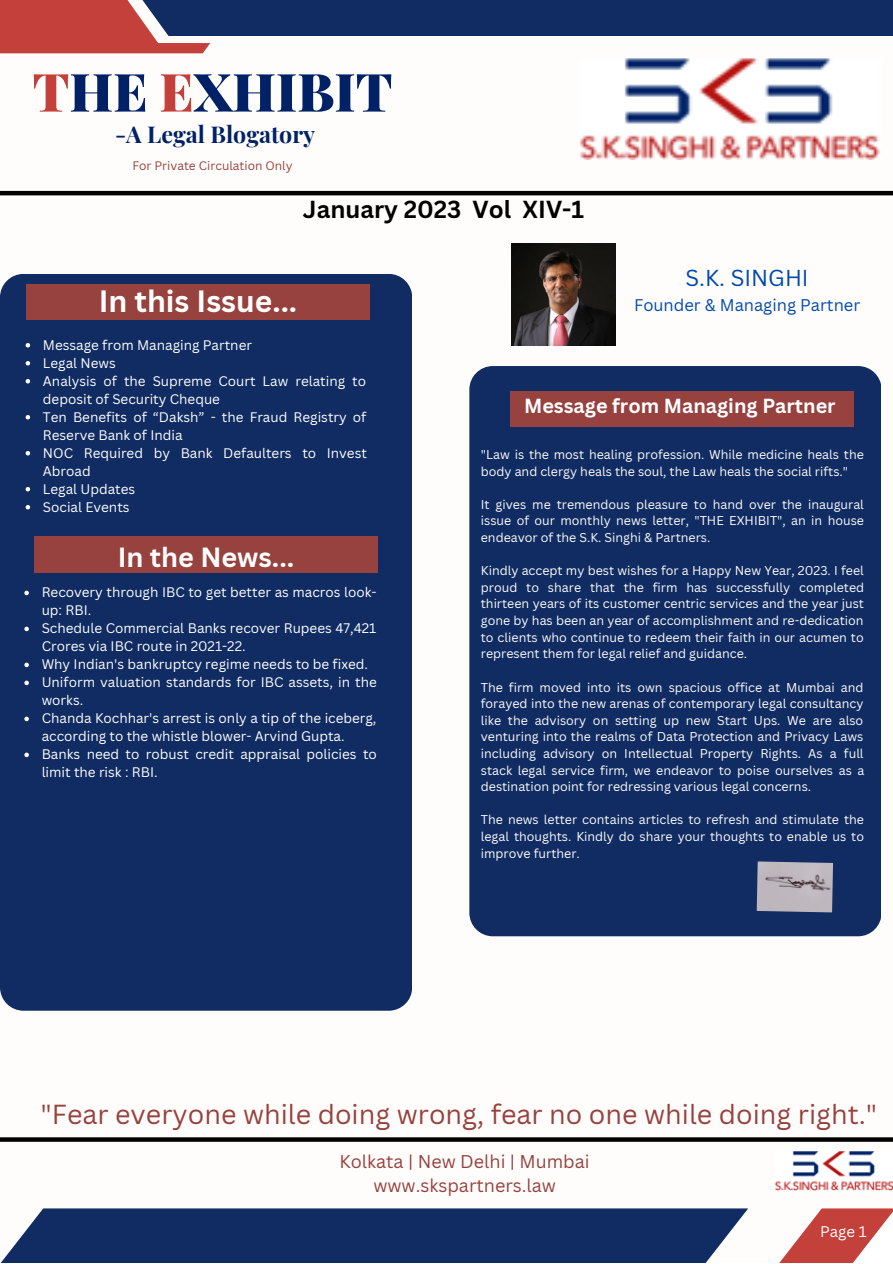
<style>
.page{position:relative;width:893px;height:1264px;background:#fff}
.page>*{position:absolute;margin:0;border:0;box-sizing:border-box;transform-origin:0 0}
.t1{font:900 52.8px "Playfair Display";color:#012167}
.t2{font:700 30px "Canva Sans";color:#fff}
.t3{font:700 27px "Canva Sans";color:#fff}
.t4{font:26.85px "Canva Sans";color:#97423f}
.t5{font:700 24px "Canva Sans";color:#000}
.t6{font:700 23.25px "Playfair Display";color:#012167}
.t7{font:22.5px "Canva Sans";color:#004aad}
.t8{font:700 19.8px "Canva Sans";color:#fff}
.t9{font:18px/24.8px "Canva Sans";color:#97423f;text-align:center}
.t10{font:16.5px "Canva Sans";color:#004aad}
.t11{font:15px "Canva Sans";color:#fff}
.t12{font:13.5px/18px "Canva Sans";color:#fff}
.t13{font:12.45px/16.6px "Canva Sans";color:#fffdfb;text-align:justify}
.t14{font:12px "Canva Sans";color:#97423f}
.s1{color:#c4403a}
</style>
<div class="page">
<div style="left:0;top:0;width:892px;height:1262px;background:#fffdfb"></div>
<div style="left:0;top:274px;width:411px;height:736px;background:#102c62;border-radius:23px"></div>
<img style="left:580px;top:59px;width:300px;height:100px">
<img style="left:775px;top:1151px;width:117px;height:40px">
<hr style="left:0;top:191px;width:892px;height:4px;background:#000">
<div style="left:469px;top:366px;width:411px;height:570px;background:#102c62;border-radius:23px"></div>
<div style="left:510px;top:391px;width:343px;height:36px;background:#97423f"></div>
<svg style="left:0;top:1137px;width:892px;height:4px;background:#131312"></svg>
<div style="left:35px;top:536px;width:342px;height:37px;background:#97423f"></div>
<div style="left:0;top:0;width:210px;height:53px;background:#c4403a"></div>
<div style="left:115px;top:0;width:777px;height:36px;background:#102c62"></div>
<div style="left:0;top:1208px;width:748px;height:54px;background:#102c62"></div>
<svg style="left:780px;top:1208px;width:112px;height:54px;fill:#c4403a"></svg>
<img style="left:511px;top:243px;width:104px;height:103px">
<div style="left:26px;top:284px;width:343px;height:35px;background:#97423f"></div>
<img style="left:756px;top:861px;width:77px;height:51px">
<svg style="left:24px;top:590px;width:5px;height:5px"></svg>
<svg style="left:24px;top:626px;width:5px;height:5px"></svg>
<svg style="left:24px;top:662px;width:5px;height:5px"></svg>
<svg style="left:24px;top:680px;width:5px;height:5px"></svg>
<svg style="left:24px;top:716px;width:5px;height:5px"></svg>
<svg style="left:24px;top:752px;width:5px;height:5px"></svg>
<svg style="left:26px;top:343px;width:4px;height:4px"></svg>
<svg style="left:26px;top:361px;width:4px;height:4px"></svg>
<svg style="left:26px;top:379px;width:4px;height:4px"></svg>
<svg style="left:26px;top:415px;width:4px;height:4px"></svg>
<svg style="left:26px;top:451px;width:4px;height:4px"></svg>
<svg style="left:26px;top:487px;width:4px;height:4px"></svg>
<svg style="left:26px;top:505px;width:4px;height:4px"></svg>
<h1 class="t1" style="left:32px;top:55px;width:361px"><span class="s1">T</span>HE <span class="s1">E</span>XHIBIT</h1>
<h3 class="t6" style="left:115px;top:118px;width:201px">-A Legal Blogatory</h3>
<p class="t14" style="left:132px;top:157px;width:162px">For Private Circulation Only</p>
<h3 class="t5" style="left:303px;top:192px;width:283px">January 2023 Vol XIV-1</h3>
<h2 class="t2" style="left:99px;top:280px;width:200px">In this Issue...</h2>
<p class="t12" style="left:43px;top:335px;width:325px">Message from Managing Partner<br>Legal News<br>Analysis of the Supreme Court Law relating to deposit of Security Cheque<br>Ten Benefits of “Daksh” - the Fraud Registry of<br>Reserve Bank of India<br>NOC Required by Bank Defaulters to Invest<br>Abroad<br>Legal Updates<br>Social Events</p>
<h3 class="t3" style="left:118px;top:538px;width:178px">In the News...</h3>
<p class="t12" style="left:42px;top:583px;width:337px">Recovery through IBC to get better as macros look&shy;up: RBI.<br>Schedule Commercial Banks recover Rupees 47,421<br>Crores via IBC route in 2021-22.<br>Why Indian's bankruptcy regime needs to be fixed.<br>Uniform valuation standards for IBC assets, in the works.<br>Chanda Kochhar's arrest is only a tip of the iceberg, according to the whistle blower- Arvind Gupta.<br>Banks need to robust credit appraisal policies to limit the risk : RBI.</p>
<h3 class="t7" style="left:685px;top:262px;width:125px">S.K. SINGHI</h3>
<h3 class="t10" style="left:634px;top:293px;width:228px">Founder &amp; Managing Partner</h3>
<h3 class="t8" style="left:524px;top:392px;width:313px">Message from Managing Partner</h3>
<p class="t13" style="left:481px;top:446px;width:384px">"Law is the most healing profession. While medicine heals the body and clergy heals the soul, the Law heals the social rifts."</p>
<p class="t13" style="left:481px;top:495px;width:385px">It gives me tremendous pleasure to hand over the inaugural issue of our monthly news letter, "THE EXHIBIT", an in house endeavor of the S.K. Singhi &amp; Partners.</p>
<p class="t13" style="left:481px;top:562px;width:385px">Kindly accept my best wishes for a Happy New Year, 2023. I feel proud to share that the firm has successfully completed thirteen years of its customer centric services and the year just gone by has been an year of accomplishment and re-dedication to clients who continue to redeem their faith in our acumen to represent them for legal relief and guidance.</p>
<p class="t13" style="left:481px;top:678px;width:385px">The firm moved into its own spacious office at Mumbai and forayed into the new arenas of contemporary legal consultancy like the advisory on setting up new Start Ups. We are also venturing into the realms of Data Protection and Privacy Laws including advisory on Intellectual Property Rights. As a full stack legal service firm, we endeavor to poise ourselves as a destination point for redressing various legal concerns.</p>
<p class="t13" style="left:481px;top:811px;width:385px">The news letter contains articles to refresh and stimulate the legal thoughts. Kindly do share your thoughts to enable us to improve further.</p>
<h3 class="t4" style="left:41px;top:1095px;width:838px">"Fear everyone while doing wrong, fear no one while doing right."</h3>
<h3 class="t9" style="left:339px;top:1148px;width:251px">Kolkata | New Delhi | Mumbai www.skspartners.law</h3>
<p class="t11" style="left:820px;top:1221px;width:48px">Page 1</p>
</div>
